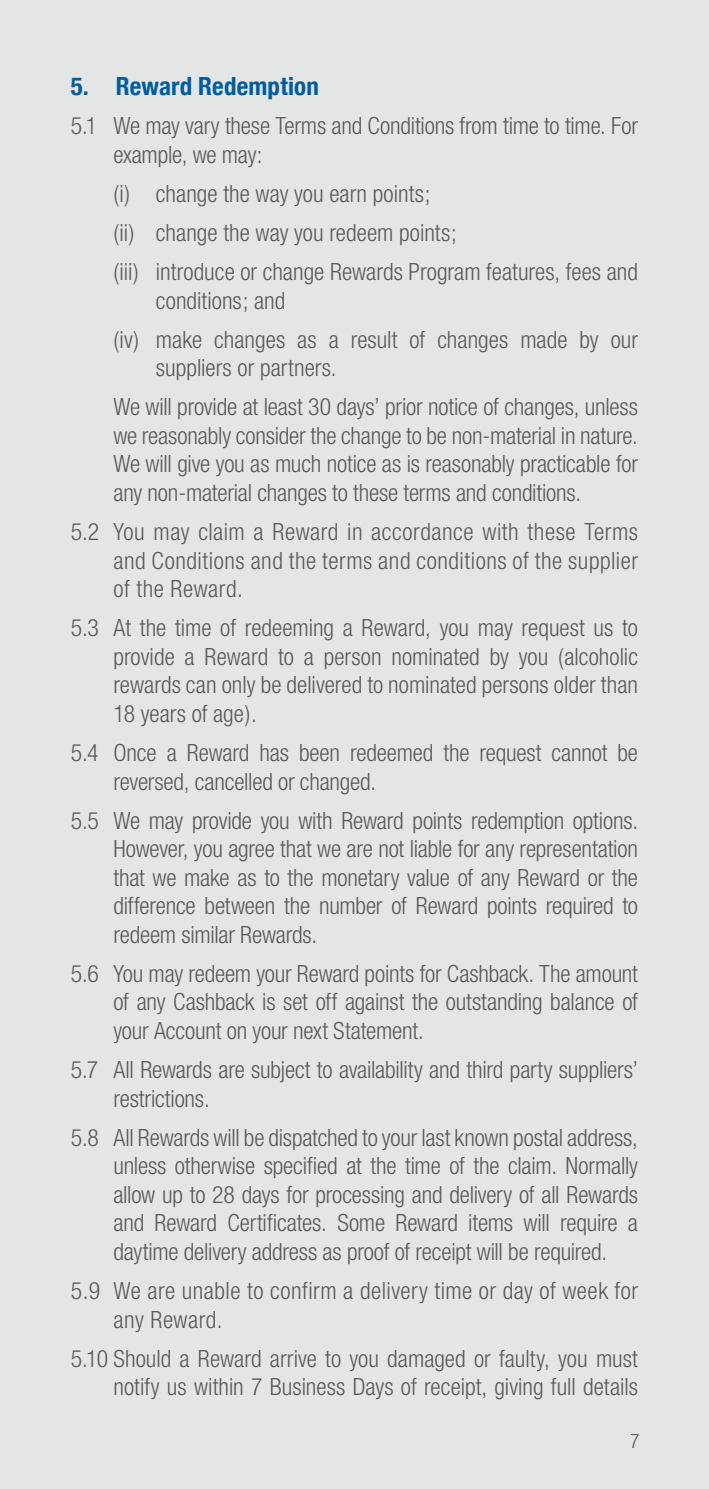
<style>
.page{position:relative;width:709px;height:1489px;background:#fff}
.page>*{position:absolute;margin:0;border:0;box-sizing:border-box;transform-origin:0 0}
.t1{font:700 condensed 25px "Helvetica Neue";letter-spacing:.005em;color:#005e9e}
.t2{font:300 condensed 23.75px/28.5px "Helvetica Neue";letter-spacing:-.005em;color:#58595b}
.t3{font:300 condensed 23.75px/28.5px "Helvetica Neue";letter-spacing:.02em;color:#58595b}
.t4{font:300 condensed 20px "Helvetica Neue LT Com";color:#58595b}
</style>
<div class="page">
<div style="left:0;top:0;width:709px;height:1488px;background:#e4e5e5"></div>
<p class="t1" style="left:71px;top:65px;width:249px">5. Reward Redemption</p>
<p class="t2" style="left:113px;top:111px;width:526px;text-indent:-43px">5.1 We may vary these Terms and Conditions from time to time. For example, we may:</p>
<p class="t2" style="left:113px;top:173px;width:526px;line-height:39.2px">(i) change the way you earn points;<br>(ii) change the way you redeem points;<br>(iii) introduce or change Rewards Program features, fees and</p>
<p class="t2" style="left:113px;top:280px;width:526px;line-height:39.2px;text-indent:43px">conditions; and<br>(iv) make changes as a result of changes made by our</p>
<p class="t2" style="left:113px;top:348px;width:526px;line-height:39.2px;text-indent:43px">suppliers or partners.<br>We will provide at least 30 days’ prior notice of changes, unless</p>
<p class="t2" style="left:113px;top:421px;width:526px;text-align:justify">we reasonably consider the change to be non-material in nature.<br>We will give you as much notice as is reasonably practicable for any non-material changes to these terms and conditions.</p>
<p class="t2" style="left:113px;top:517px;width:526px;text-align:justify;text-indent:-43px">5.2 You may claim a Reward in accordance with these Terms and Conditions and the terms and conditions of the supplier of the Reward.</p>
<p class="t2" style="left:113px;top:613px;width:526px;text-align:justify;text-indent:-43px">5.3 At the time of redeeming a Reward, you may request us to provide a Reward to a person nominated by you (alcoholic rewards can only be delivered to nominated persons older than 18 years of age).</p>
<p class="t2" style="left:113px;top:738px;width:526px;text-indent:-43px">5.4 Once a Reward has been redeemed the request cannot be reversed, cancelled or changed.</p>
<p class="t2" style="left:113px;top:805px;width:526px;text-align:justify;text-indent:-43px">5.5 We may provide you with Reward points redemption options.<br>However, you agree that we are not liable for any representation that we make as to the monetary value of any Reward or the difference between the number of Reward points required to redeem similar Rewards.</p>
<p class="t2" style="left:113px;top:959px;width:526px;text-align:justify;text-indent:-43px">5.6 You may redeem your Reward points for Cashback. The amount of any Cashback is set off against the outstanding balance of your Account on your next Statement.</p>
<p class="t2" style="left:113px;top:1055px;width:526px;text-indent:-43px">5.7 All Rewards are subject to availability and third party suppliers’ restrictions.</p>
<p class="t2" style="left:113px;top:1122px;width:526px;text-align:justify;text-indent:-43px">5.8 All Rewards will be dispatched to your last known postal address, unless otherwise specified at the time of the claim. Normally allow up to 28 days for processing and delivery of all Rewards and Reward Certificates. Some Reward items will require a daytime delivery address as proof of receipt will be required.</p>
<p class="t3" style="left:113px;top:1276px;width:526px;text-indent:-43px">5.9 We are unable to confirm a delivery time or day of week for any Reward.</p>
<p class="t2" style="left:71px;top:1343px;width:568px;text-align:right">5.10 Should a Reward arrive to you damaged or faulty, you must notify us within 7 Business Days of receipt, giving full details</p>
<p class="t4" style="left:630px;top:1429px;width:11px">7</p>
</div>
